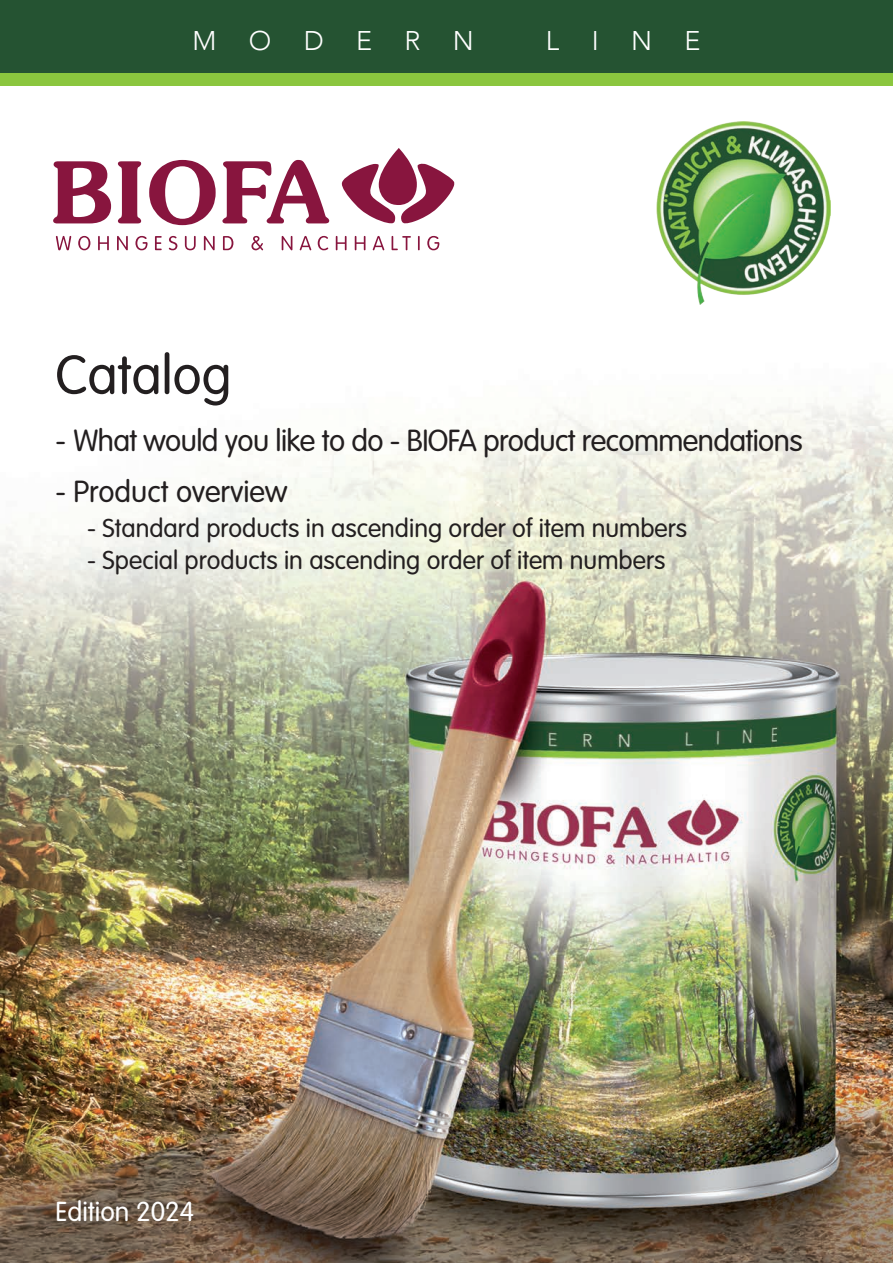
<style>
.page{position:relative;width:893px;height:1263px;background:#fff}
.page>*{position:absolute;margin:0;border:0;box-sizing:border-box;transform-origin:0 0}
.t1{font:300 54px "VAG Rounded Std";color:#231f20}
.t2{font:300 30px "VAG Rounded Std";letter-spacing:-.02em;color:#231f20}
.t3{font:300 30px "VAG Rounded Std";color:#231f20}
.t4{font:300 27px "VAG Rounded Std";color:#fff}
.t5{font:300 27px "Avenir";letter-spacing:1.2em;color:#fff}
.t6{font:300 25.5px "VAG Rounded Std";color:#231f20}
</style>
<div class="page">
<div style="left:0;top:0;width:893px;height:86px;background:#8bc63e"></div>
<div style="left:0;top:0;width:893px;height:73px;background:#255332"></div>
<img style="left:1px;top:159px;width:892px;height:1104px">
<img style="left:656px;top:122px;width:174px;height:183px">
<svg style="left:56px;top:236px;width:15px;height:14px"></svg>
<svg style="left:78px;top:236px;width:12px;height:14px"></svg>
<svg style="left:98px;top:236px;width:11px;height:14px"></svg>
<svg style="left:117px;top:236px;width:11px;height:14px"></svg>
<svg style="left:135px;top:236px;width:13px;height:14px"></svg>
<svg style="left:155px;top:236px;width:7px;height:14px"></svg>
<svg style="left:169px;top:236px;width:8px;height:14px"></svg>
<svg style="left:185px;top:236px;width:11px;height:14px"></svg>
<svg style="left:204px;top:236px;width:11px;height:14px"></svg>
<svg style="left:223px;top:236px;width:10px;height:14px"></svg>
<svg style="left:251px;top:236px;width:12px;height:14px"></svg>
<svg style="left:282px;top:236px;width:10px;height:14px"></svg>
<svg style="left:300px;top:236px;width:11px;height:14px"></svg>
<svg style="left:318px;top:236px;width:10px;height:14px"></svg>
<svg style="left:336px;top:236px;width:11px;height:14px"></svg>
<svg style="left:355px;top:236px;width:10px;height:14px"></svg>
<svg style="left:373px;top:236px;width:11px;height:14px"></svg>
<svg style="left:392px;top:236px;width:19px;height:14px"></svg>
<svg style="left:418px;top:236px;width:2px;height:14px"></svg>
<svg style="left:427px;top:236px;width:12px;height:14px"></svg>
<svg style="left:342px;top:148px;width:112px;height:75px"></svg>
<svg style="left:53px;top:161px;width:58px;height:62px"></svg>
<svg style="left:118px;top:161px;width:23px;height:62px"></svg>
<svg style="left:149px;top:160px;width:67px;height:65px"></svg>
<svg style="left:222px;top:160px;width:107px;height:63px"></svg>
<p class="t5" style="left:192px;top:25px;width:283px">MODERN</p>
<p class="t5" style="left:546px;top:25px;width:156px">LINE</p>
<h1 class="t1" style="left:55px;top:344px;width:178px">Catalog</h1>
<p class="t2" style="left:55px;top:423px;width:749px">- What would you like to do - BIOFA product recommendations</p>
<p class="t3" style="left:55px;top:474px;width:233px">- Product overview</p>
<p class="t6" style="left:87px;top:513px;width:601px">- Standard products in ascending order of item numbers</p>
<p class="t6" style="left:87px;top:545px;width:580px">- Special products in ascending order of item numbers</p>
<p class="t4" style="left:55px;top:1195px;width:140px">Edition 2024</p>
</div>
